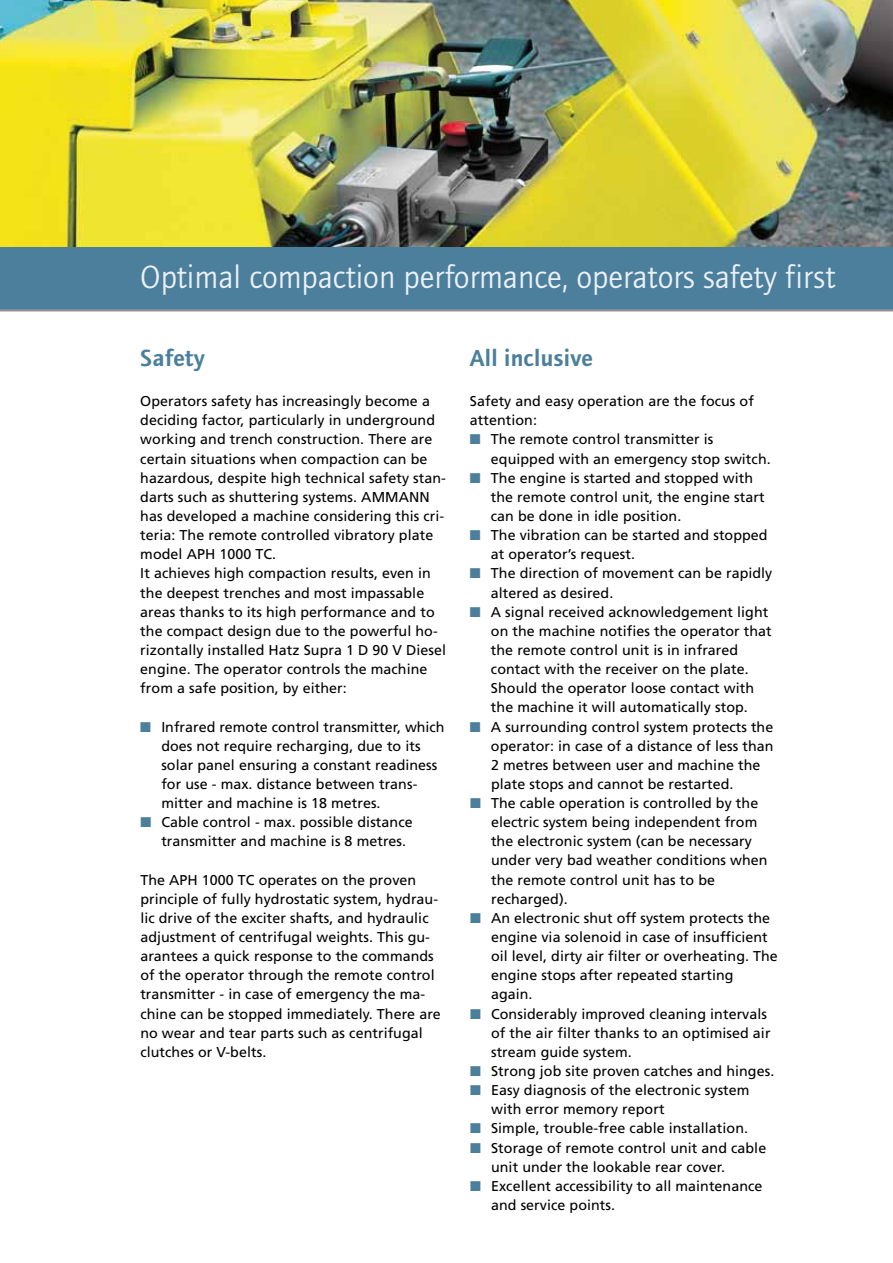
<style>
.page{position:relative;width:893px;height:1263px;background:#fff}
.page>*{position:absolute;margin:0;border:0;box-sizing:border-box;transform-origin:0 0}
.t1{font:33px "Foundry Journal";color:#ebf0f6}
.t2{font:600 24px "Foundry Journal";letter-spacing:.01em;color:#4b7f9c}
.t3{font:14.25px/19.2px "Frutiger";letter-spacing:.005em;color:#000}
.s1{color:#4b7f9c}
</style>
<div class="page">
<img style="left:0;top:0;width:893px;height:247px">
<div style="left:0;top:247px;width:893px;height:63px;background:#4b7f9c"></div>
<hr style="left:0;top:309px;width:893px;height:2px;background:#939694">
<h1 class="t1" style="left:140px;top:259px;width:697px">Optimal compaction performance, operators safety first</h1>
<h2 class="t2" style="left:140px;top:345px;width:66px">Safety</h2>
<p class="t3" style="left:140px;top:391px;width:307px">Operators safety has increasingly become a deciding factor, particularly in underground working and trench construction. There are certain situations when compaction can be hazardous, despite high technical safety stan&shy;darts such as shuttering systems. AMMANN has developed a machine considering this cri&shy;teria: The remote controlled vibratory plate model APH 1000 TC.<br>It achieves high compaction results, even in the deepest trenches and most impassable areas thanks to its high performance and to the compact design due to the powerful ho&shy;rizontally installed Hatz Supra 1 D 90 V Diesel engine. The operator controls the machine from a safe position, by either:</p>
<p class="t3" style="left:161px;top:717px;width:285px;text-indent:-21px"><span class="s1">■</span> Infrared remote control transmitter, which does not require recharging, due to its solar panel ensuring a constant readiness for use - max. distance between trans&shy;mitter and machine is 18 metres.</p>
<p class="t3" style="left:161px;top:812px;width:253px;text-indent:-21px"><span class="s1">■</span> Cable control - max. possible distance transmitter and machine is 8 metres.</p>
<p class="t3" style="left:140px;top:870px;width:302px">The APH 1000 TC operates on the proven principle of fully hydrostatic system, hydrau&shy;lic drive of the exciter shafts, and hydraulic adjustment of centrifugal weights. This gu&shy;arantees a quick response to the commands of the operator through the remote control transmitter - in case of emergency the ma&shy;chine can be stopped immediately. There are no wear and tear parts such as centrifugal clutches or V-belts.</p>
<h2 class="t2" style="left:470px;top:345px;width:124px">All inclusive</h2>
<p class="t3" style="left:470px;top:391px;width:286px">Safety and easy operation are the focus of attention:</p>
<p class="t3" style="left:491px;top:430px;width:281px;text-indent:-21px"><span class="s1">■</span> The remote control transmitter is equipped with an emergency stop switch.</p>
<p class="t3" style="left:491px;top:468px;width:275px;text-indent:-21px"><span class="s1">■</span> The engine is started and stopped with the remote control unit, the engine start can be done in idle position.</p>
<p class="t3" style="left:491px;top:525px;width:278px;text-indent:-21px"><span class="s1">■</span> The vibration can be started and stopped at operator’s request.</p>
<p class="t3" style="left:491px;top:564px;width:283px;text-indent:-21px"><span class="s1">■</span> The direction of movement can be rapidly altered as desired.</p>
<p class="t3" style="left:491px;top:602px;width:282px;text-indent:-21px"><span class="s1">■</span> A signal received acknowledgement light on the machine notifies the operator that the remote control unit is in infrared contact with the receiver on the plate.<br>Should the operator loose contact with the machine it will automatically stop.</p>
<p class="t3" style="left:491px;top:717px;width:284px;text-indent:-21px"><span class="s1">■</span> A surrounding control system protects the operator: in case of a distance of less than 2 metres between user and machine the plate stops and cannot be restarted.</p>
<p class="t3" style="left:491px;top:793px;width:278px;text-indent:-21px"><span class="s1">■</span> The cable operation is controlled by the electric system being independent from the electronic system (can be necessary under very bad weather conditions when the remote control unit has to be recharged).</p>
<p class="t3" style="left:491px;top:908px;width:288px;text-indent:-21px"><span class="s1">■</span> An electronic shut off system protects the engine via solenoid in case of insufficient oil level, dirty air filter or overheating. The engine stops after repeated starting again.</p>
<p class="t3" style="left:491px;top:1004px;width:281px;text-indent:-21px"><span class="s1">■</span> Considerably improved cleaning intervals of the air filter thanks to an optimised air stream guide system.</p>
<p class="t3" style="left:470px;top:1061px;width:306px"><span class="s1">■</span> Strong job site proven catches and hinges.</p>
<p class="t3" style="left:491px;top:1080px;width:260px;text-indent:-21px"><span class="s1">■</span> Easy diagnosis of the electronic system with error memory report</p>
<p class="t3" style="left:470px;top:1119px;width:279px"><span class="s1">■</span> Simple, trouble-free cable installation.</p>
<p class="t3" style="left:491px;top:1138px;width:277px;text-indent:-21px"><span class="s1">■</span> Storage of remote control unit and cable unit under the lookable rear cover.</p>
<p class="t3" style="left:491px;top:1176px;width:273px;text-indent:-21px"><span class="s1">■</span> Excellent accessibility to all maintenance and service points.</p>
</div>
